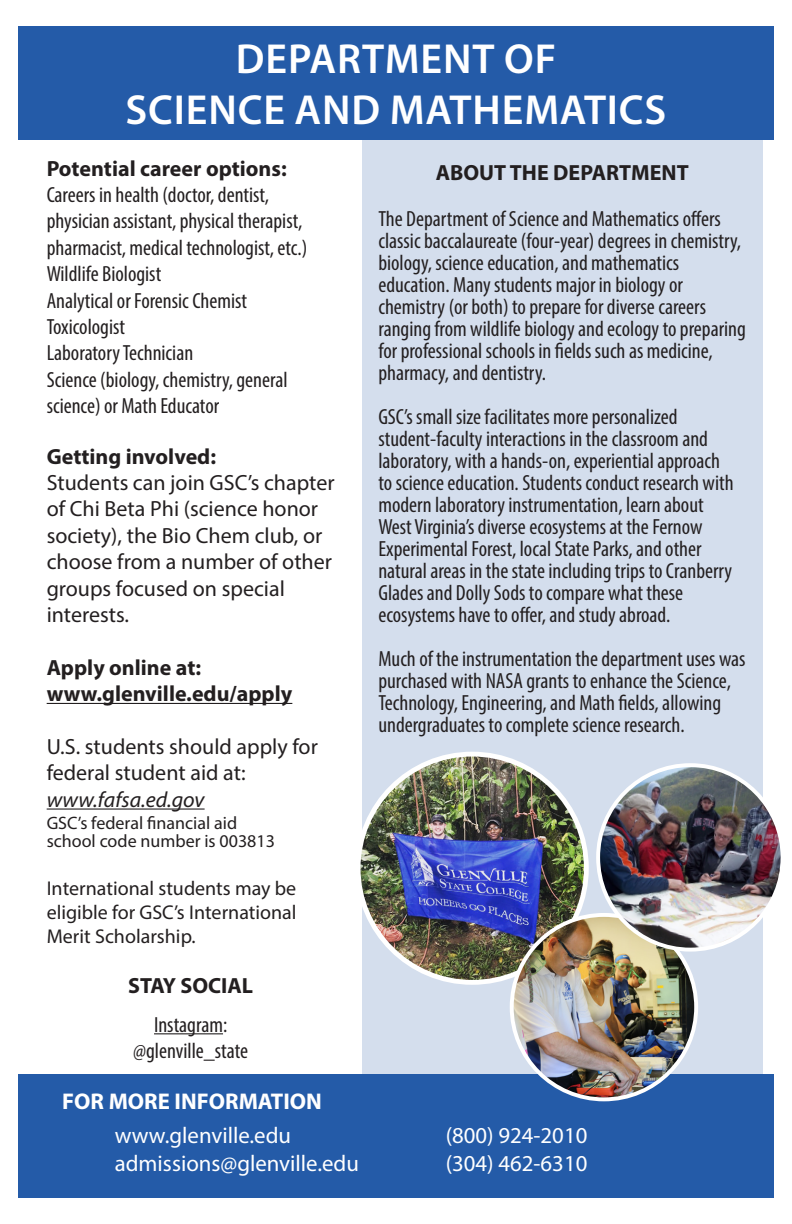
<style>
.page{position:relative;width:792px;height:1224px;background:#fff}
.page>*{position:absolute;margin:0;border:0;box-sizing:border-box;transform-origin:0 0}
.t1{font:600 42.2px "Myriad Pro";letter-spacing:.02em;color:#fff}
.t2{font:22.8px "Myriad Pro";color:#fff}
.t3{font:700 22.8px "Myriad Pro";color:#fff}
.Pa0{font:condensed 22px/22px "Myriad Pro";color:#231f20}
.t4{font:22px/26.4px "Myriad Pro";color:#231f20}
.t5{font:700 22px "Myriad Pro";color:#231f20}
.t6{font:italic 22px "Myriad Pro";color:#231f20}
.t7{font:20px/24px "Myriad Pro";color:#231f20;text-align:justify}
.t8{font:18px "Myriad Pro";color:#231f20}
</style>
<div class="page">
<div style="left:18px;top:26px;width:756px;height:114px;background:#245ba8"></div>
<hr style="left:47px;top:703px;width:245px;height:1px;background:#231f20">
<hr style="left:47px;top:808px;width:158px;height:2px;background:#231f20">
<hr style="left:154px;top:1033px;width:69px;height:1px;background:#231f20">
<div style="left:18px;top:1074px;width:756px;height:124px;background:#245ba8"></div>
<div style="left:362px;top:140px;width:401px;height:934px;background:#d4deed"></div>
<img style="left:358px;top:754px;width:228px;height:228px;border-radius:114px">
<div style="left:356px;top:752px;width:233px;height:233px;border:5px solid #fff;border-radius:50%"></div>
<img style="left:512px;top:915px;width:184px;height:184px;border-radius:92px">
<img style="left:598px;top:768px;width:182px;height:182px">
<div style="left:596px;top:763px;width:189px;height:189px;border:4px solid #fff;border-radius:50%"></div>
<p class="t1" style="left:236px;top:32px;width:322px">DEPARTMENT OF</p>
<p class="t1" style="left:126px;top:82px;width:542px">SCIENCE AND MATHEMATICS</p>
<p class="t5" style="left:47px;top:154px;width:242px">Potential career options:</p>
<p class="Pa0" style="left:47px;top:181px;width:262px;line-height:26.4px">Careers in health (doctor, dentist, physician assistant, physical therapist, pharmacist, medical technologist, etc.)</p>
<p class="Pa0" style="left:47px;top:263px;width:116px">Wildlife Biologist</p>
<p class="Pa0" style="left:47px;top:289px;width:202px">Analytical or Forensic Chemist</p>
<p class="Pa0" style="left:47px;top:316px;width:80px">Toxicologist</p>
<p class="Pa0" style="left:47px;top:342px;width:148px">Laboratory Technician</p>
<p class="Pa0" style="left:47px;top:366px;width:243px;line-height:26.4px">Science (biology, chemistry, general science) or Math Educator</p>
<p class="t5" style="left:47px;top:442px;width:171px">Getting involved:</p>
<p class="t4" style="left:47px;top:469px;width:289px">Students can join GSC’s chapter of Chi Beta Phi (science honor society), the Bio Chem club, or choose from a number of other groups focused on special interests.</p>
<p class="t5" style="left:47px;top:653px;width:156px">Apply online at:</p>
<p class="t5" style="left:47px;top:679px;width:247px">www.glenville.edu/apply</p>
<p class="t4" style="left:47px;top:733px;width:273px">U.S. students should apply for federal student aid at:</p>
<p class="t6" style="left:47px;top:786px;width:159px">www.fafsa.ed.gov</p>
<p class="t8" style="left:47px;top:812px;width:192px">GSC’s federal financial aid</p>
<p class="t8" style="left:47px;top:830px;width:230px">school code number is 003813</p>
<p class="t7" style="left:47px;top:876px;width:252px">International students may be eligible for GSC’s International Merit Scholarship.</p>
<p class="t5" style="left:128px;top:971px;width:127px">STAY SOCIAL</p>
<p class="Pa0" style="left:154px;top:1013px;width:75px">Instagram:</p>
<p class="Pa0" style="left:133px;top:1040px;width:116px">@glenville_state</p>
<p class="t3" style="left:62px;top:1086px;width:261px">FOR MORE INFORMATION</p>
<p class="t2" style="left:115px;top:1122px;width:178px">www.glenville.edu</p>
<p class="t2" style="left:115px;top:1149px;width:246px">admissions@glenville.edu</p>
<p class="t5" style="left:436px;top:159px;width:255px">ABOUT THE DEPARTMENT</p>
<p class="Pa0" style="left:378px;top:208px;width:369px">The Department of Science and Mathematics offers classic baccalaureate (four-year) degrees in chemistry, biology, science education, and mathematics education. Many students major in biology or chemistry (or both) to prepare for diverse careers ranging from wildlife biology and ecology to preparing for professional schools in fields such as medicine, pharmacy, and dentistry.</p>
<p class="Pa0" style="left:378px;top:406px;width:357px">GSC’s small size facilitates more personalized student-faculty interactions in the classroom and laboratory, with a hands-on, experiential approach to science education. Students conduct research with modern laboratory instrumentation, learn about West Virginia’s diverse ecosystems at the Fernow Experimental Forest, local State Parks, and other natural areas in the state including trips to Cranberry Glades and Dolly Sods to compare what these ecosystems have to offer, and study abroad.</p>
<p class="Pa0" style="left:378px;top:648px;width:369px">Much of the instrumentation the department uses was purchased with NASA grants to enhance the Science, Technology, Engineering, and Math fields, allowing undergraduates to complete science research.</p>
<p class="t2" style="left:446px;top:1122px;width:143px">(800) 924-2010</p>
<p class="t2" style="left:446px;top:1149px;width:143px">(304) 462-6310</p>
</div>
